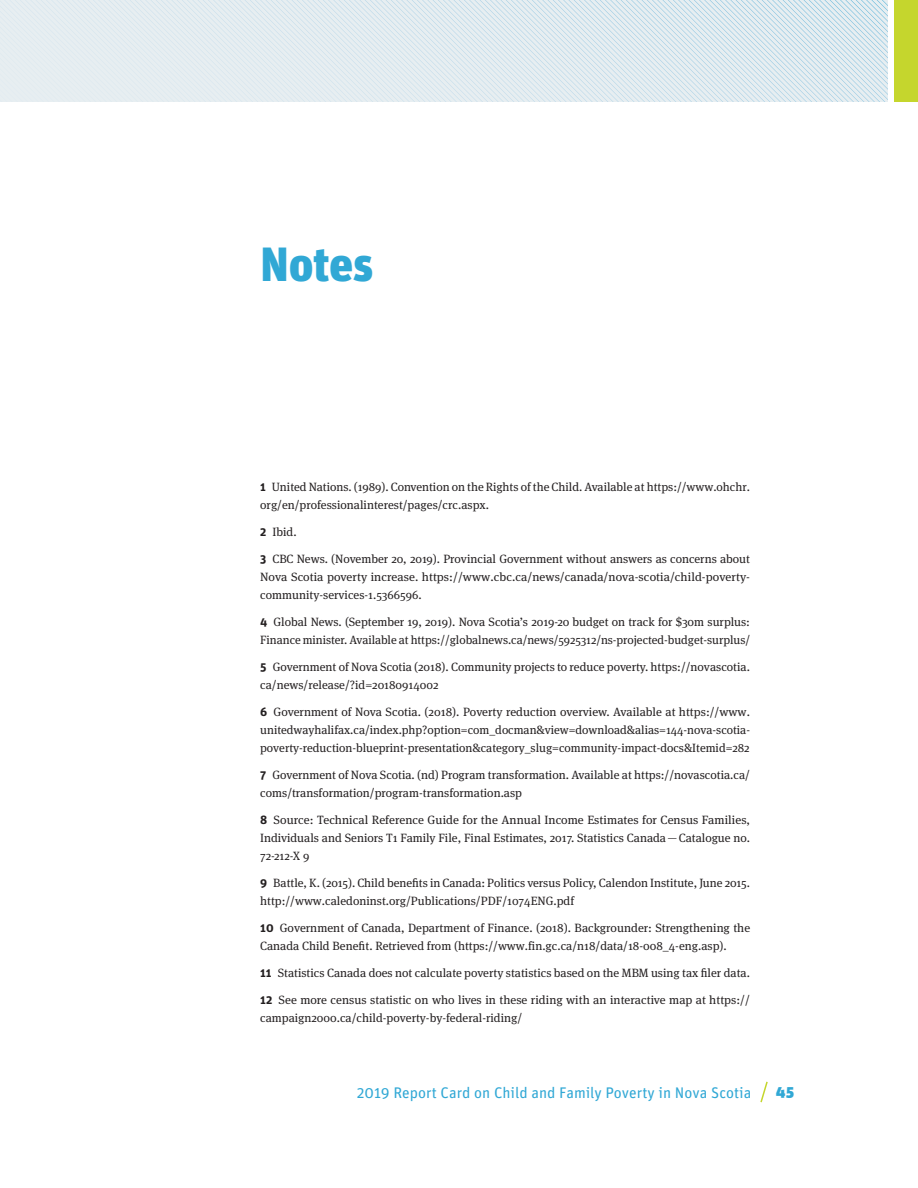
<style>
.page{position:relative;width:918px;height:1188px;background:#fff}
.page>*{position:absolute;margin:0;border:0;box-sizing:border-box;transform-origin:0 0}
.Chapter_title{font:900 48px "Unit";letter-spacing:-.01em;color:#31a8d5}
.t1{font:15.3px "Unit OT";color:#31a8d5}
.t2{font:900 15.3px "Unit";color:#31a8d5}
.Notes{font:12px/18px "Meta Serif OT";color:#231f20}
.Notes__first_note{font:12px/18px "Meta Serif OT";color:#231f20}
.s1{font-family:"Unit OT";font-weight:700}
</style>
<div class="page">
<svg style="left:760px;top:1081px;width:8px;height:22px"></svg>
<div style="left:0;top:0;width:888px;height:102px;background:#e7eef1"></div>
<div style="left:894px;top:0;width:24px;height:102px;background:#c5d62d"></div>
<svg style="left:138px;top:0;width:750px;height:102px"></svg>
<p class="Chapter_title" style="left:260px;top:235px;width:115px">Notes</p>
<p class="Notes__first_note" style="left:260px;top:478px;width:491px"><span class="s1">1</span> United Nations. (1989). Convention on the Rights of the Child. Available at https://www.ohchr. org/en/professionalinterest/pages/crc.aspx.</p>
<p class="Notes" style="left:260px;top:523px;width:38px"><span class="s1">2</span> Ibid.</p>
<p class="Notes" style="left:260px;top:550px;width:491px;text-align:justify"><span class="s1">3</span> CBC News. (November 20, 2019). Provincial Government without answers as concerns about Nova Scotia poverty increase. https://www.cbc.ca/news/canada/nova-scotia/child-poverty&shy;community-services-1.5366596.</p>
<p class="Notes" style="left:260px;top:613px;width:491px"><span class="s1">4</span> Global News. (September 19, 2019). Nova Scotia’s 2019-20 budget on track for $30m surplus:<br>Finance minister. Available at https://globalnews.ca/news/5925312/ns-projected-budget-surplus/</p>
<p class="Notes" style="left:260px;top:658px;width:491px"><span class="s1">5</span> Government of Nova Scotia (2018). Community projects to reduce poverty. https://novascotia. ca/news/release/?id=20180914002</p>
<p class="Notes" style="left:260px;top:703px;width:491px;text-align:justify"><span class="s1">6</span> Government of Nova Scotia. (2018). Poverty reduction overview. Available at https://www. unitedwayhalifax.ca/index.php?option=com_docman&amp;view=download&amp;alias=144-nova-scotia&shy;poverty-reduction-blueprint-presentation&amp;category_slug=community-impact-docs&amp;Itemid=282</p>
<p class="Notes" style="left:260px;top:766px;width:491px"><span class="s1">7</span> Government of Nova Scotia. (nd) Program transformation. Available at https://novascotia.ca/ coms/transformation/program-transformation.asp</p>
<p class="Notes" style="left:260px;top:811px;width:491px;text-align:justify"><span class="s1">8</span> Source: Technical Reference Guide for the Annual Income Estimates for Census Families, Individuals and Seniors T1 Family File, Final Estimates, 2017. Statistics Canada—Catalogue no.<br>72-212-X 9</p>
<p class="Notes" style="left:260px;top:874px;width:491px"><span class="s1">9</span> Battle, K. (2015). Child benefits in Canada: Politics versus Policy, Calendon Institute, June 2015. http://www.caledoninst.org/Publications/PDF/1074ENG.pdf</p>
<p class="Notes" style="left:260px;top:919px;width:491px"><span class="s1">10</span> Government of Canada, Department of Finance. (2018). Backgrounder: Strengthening the<br>Canada Child Benefit. Retrieved from (https://www.fin.gc.ca/n18/data/18-008_4-eng.asp).</p>
<p class="Notes" style="left:260px;top:964px;width:491px"><span class="s1">11</span> Statistics Canada does not calculate poverty statistics based on the MBM using tax filer data.</p>
<p class="Notes" style="left:260px;top:991px;width:491px"><span class="s1">12</span> See more census statistic on who lives in these riding with an interactive map at https:// campaign2000.ca/child-poverty-by-federal-riding/</p>
<p class="t1" style="left:357px;top:1084px;width:396px">2019 Report Card on Child and Family Poverty in Nova Scotia</p>
<p class="t2" style="left:776px;top:1082px;width:20px">45</p>
</div>
